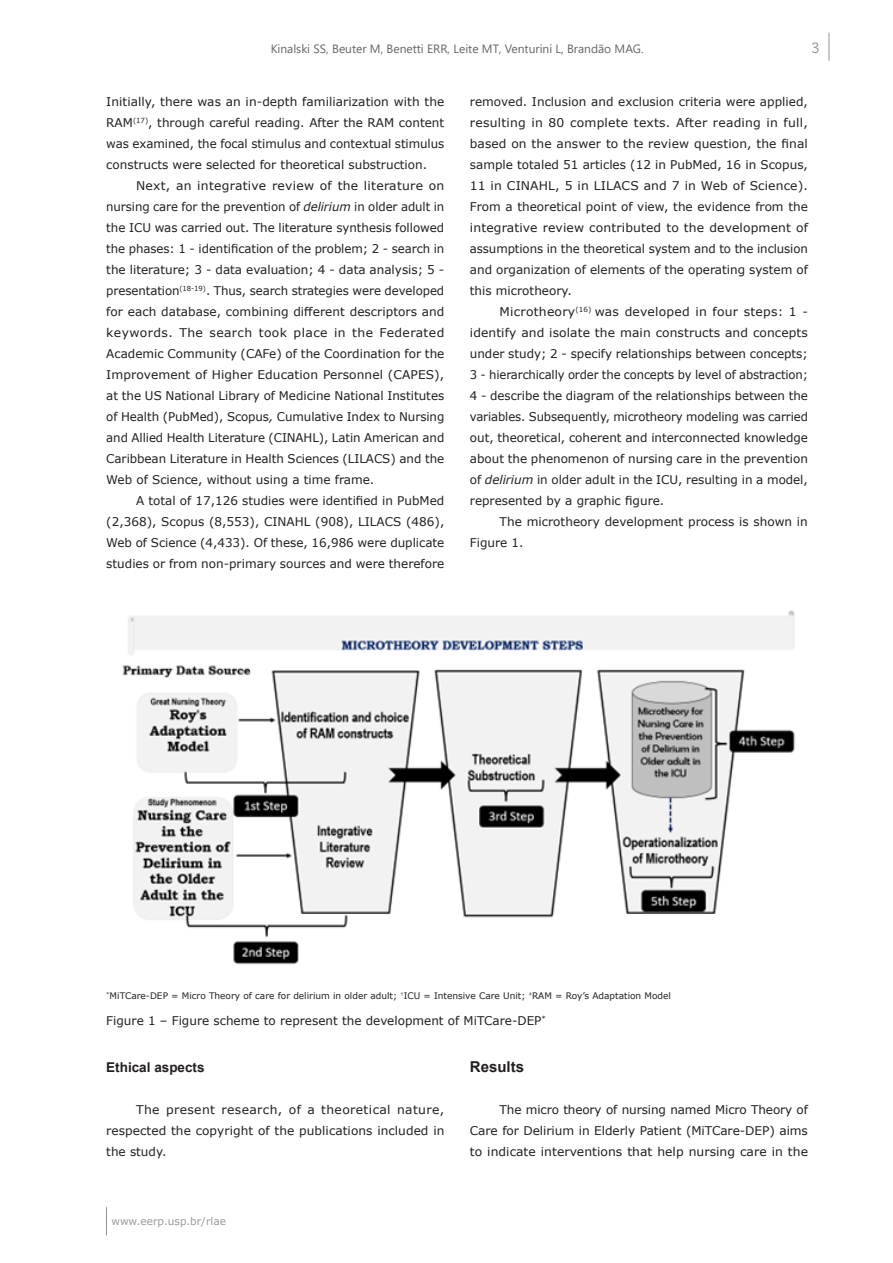
<style>
.page{position:relative;width:893px;height:1263px;background:#fff}
.page>*{position:absolute;margin:0;border:0;box-sizing:border-box;transform-origin:0 0}
.SUB1{font:700 15px "Arial";color:#231f20}
.SUB2{font:700 13.5px "Arial";color:#231f20}
.t1{font:13.5px "Geneva";color:#6c6d70}
.Texto{font:12px/21px "Verdana";color:#231f20;text-align:justify}
.t2{font:12px "Segoe UI";color:#231f20}
.Título_de_figura{font:12px "Verdana";color:#231f20}
.t3{font:10.5px "Verdana";color:#6c6d70}
.Rodapé_Fig{font:9px "Verdana";color:#231f20}
.s1{font-style:italic}
</style>
<div class="page">
<svg style="left:106px;top:1207px;width:1px;height:28px"></svg>
<svg style="left:829px;top:33px;width:1px;height:28px"></svg>
<img style="left:122px;top:610px;width:673px;height:355px">
<p class="t2" style="left:271px;top:38px;width:375px">Kinalski SS, Beuter M, Benetti ERR, Leite MT, Venturini L, Brandão MAG.</p>
<p class="t1" style="left:812px;top:40px;width:11px">3</p>
<p class="Texto" style="left:106px;top:91px;width:340px">Initially, there was an in-depth familiarization with the RAM<sup>(17)</sup>, through careful reading. After the RAM content was examined, the focal stimulus and contextual stimulus constructs were selected for theoretical substruction.</p>
<p class="Texto" style="left:106px;top:175px;width:340px;text-indent:30px">Next, an integrative review of the literature on nursing care for the prevention of <span class="s1">delirium</span> in older adult in the ICU was carried out. The literature synthesis followed the phases: 1 - identification of the problem; 2 - search in the literature; 3 - data evaluation; 4 - data analysis; 5 - presentation<sup>(18-19)</sup>. Thus, search strategies were developed for each database, combining different descriptors and keywords. The search took place in the Federated Academic Community (CAFe) of the Coordination for the Improvement of Higher Education Personnel (CAPES), at the US National Library of Medicine National Institutes of Health (PubMed), Scopus<span class="s1">,</span> Cumulative Index to Nursing and Allied Health Literature (CINAHL), Latin American and Caribbean Literature in Health Sciences (LILACS) and the Web of Science, without using a time frame.</p>
<p class="Texto" style="left:106px;top:490px;width:340px;text-indent:30px">A total of 17,126 studies were identified in PubMed (2,368), Scopus (8,553), CINAHL (908), LILACS (486), Web of Science (4,433). Of these, 16,986 were duplicate studies or from non-primary sources and were therefore</p>
<p class="Texto" style="left:470px;top:91px;width:340px">removed. Inclusion and exclusion criteria were applied, resulting in 80 complete texts. After reading in full, based on the answer to the review question, the final sample totaled 51 articles (12 in PubMed, 16 in Scopus, 11 in CINAHL, 5 in LILACS and 7 in Web of Science).<br>From a theoretical point of view, the evidence from the integrative review contributed to the development of assumptions in the theoretical system and to the inclusion and organization of elements of the operating system of this microtheory.</p>
<p class="Texto" style="left:470px;top:301px;width:340px;text-indent:30px">Microtheory<sup>(16)</sup> was developed in four steps: 1 - identify and isolate the main constructs and concepts under study; 2 - specify relationships between concepts; 3 - hierarchically order the concepts by level of abstraction; 4 - describe the diagram of the relationships between the variables. Subsequently, microtheory modeling was carried out, theoretical, coherent and interconnected knowledge about the phenomenon of nursing care in the prevention of <span class="s1">delirium</span> in older adult in the ICU, resulting in a model, represented by a graphic figure.</p>
<p class="Texto" style="left:470px;top:511px;width:340px;text-indent:30px">The microtheory development process is shown in<br>Figure 1.</p>
<p class="Rodapé_Fig" style="left:106px;top:990px;width:566px"><sup>*</sup>MiTCare-DEP = Micro Theory of care for delirium in older adult; <sup>†</sup>ICU = Intensive Care Unit; <sup>‡</sup>RAM = Roy’s Adaptation Model</p>
<p class="Título_de_figura" style="left:106px;top:1012px;width:441px">Figure 1 – Figure scheme to represent the development of MiTCare-DEP<sup>*</sup></p>
<p class="SUB2" style="left:106px;top:1058px;width:100px">Ethical aspects</p>
<p class="Texto" style="left:106px;top:1099px;width:340px;text-indent:30px">The present research, of a theoretical nature, respected the copyright of the publications included in the study.</p>
<p class="SUB1" style="left:470px;top:1056px;width:56px">Results</p>
<p class="Texto" style="left:470px;top:1099px;width:340px;text-indent:30px">The micro theory of nursing named Micro Theory of Care for Delirium in Elderly Patient (MiTCare-DEP) aims to indicate interventions that help nursing care in the</p>
<p class="t3" style="left:111px;top:1214px;width:116px">www.eerp.usp.br/rlae</p>
</div>
